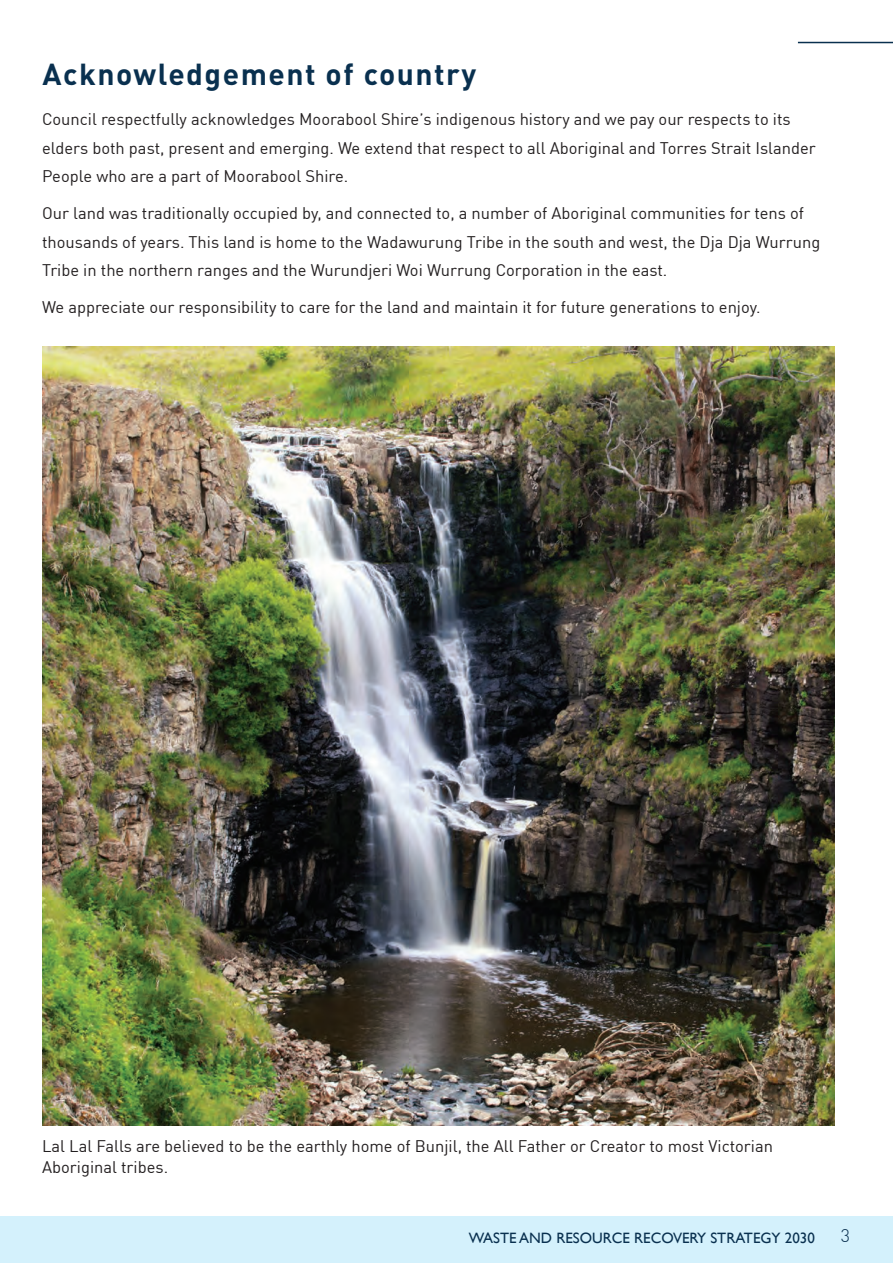
<style>
.page{position:relative;width:893px;height:1263px;background:#fff}
.page>*{position:absolute;margin:0;border:0;box-sizing:border-box;transform-origin:0 0}
.t1{font:700 30px "DIN";letter-spacing:.05em;color:#09304f}
.t2{font:300 18px "DIN";color:#09304f}
.t3{font:16.5px/28.5px "FFDI Nfor PUMA";color:#231f20}
.t4{font:15px "Gill Sans";color:#09304f}
</style>
<div class="page">
<div style="left:0;top:1216px;width:893px;height:47px;background:#d4f1fc"></div>
<hr style="left:798px;top:42px;width:95px;height:1px;background:#09304f">
<img style="left:42px;top:347px;width:793px;height:778px">
<h1 class="t1" style="left:43px;top:55px;width:435px">Acknowledgement of country</h1>
<p class="t3" style="left:42px;top:104px;width:775px">Council respectfully acknowledges Moorabool Shire’s indigenous history and we pay our respects to its elders both past, present and emerging. We extend that respect to all Aboriginal and Torres Strait Islander<br>People who are a part of Moorabool Shire.</p>
<p class="t3" style="left:42px;top:198px;width:780px">Our land was traditionally occupied by, and connected to, a number of Aboriginal communities for tens of thousands of years. This land is home to the Wadawurung Tribe in the south and west, the Dja Dja Wurrung<br>Tribe in the northern ranges and the Wurundjeri Woi Wurrung Corporation in the east.</p>
<p class="t3" style="left:42px;top:292px;width:720px">We appreciate our responsibility to care for the land and maintain it for future generations to enjoy.</p>
<p class="t3" style="left:42px;top:1135px;width:732px;line-height:21px">Lal Lal Falls are believed to be the earthly home of Bunjil, the All Father or Creator to most Victorian<br>Aboriginal tribes.</p>
<p class="t4" style="left:469px;top:1229px;width:348px">WASTE AND RESOURCE RECOVERY STRATEGY 2030</p>
<p class="t2" style="left:841px;top:1224px;width:11px">3</p>
</div>
